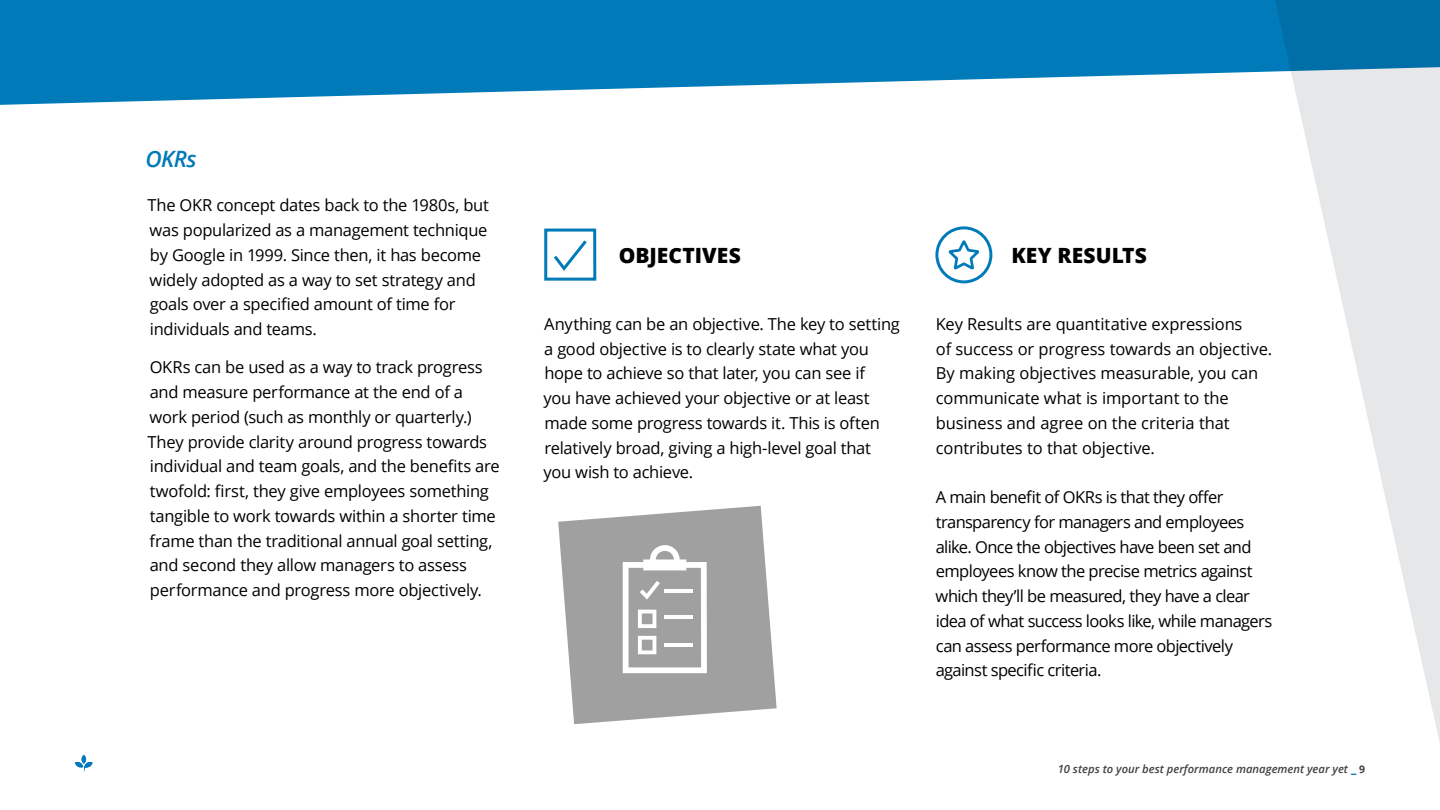
<style>
.page{position:relative;width:1440px;height:810px;background:#fff}
.page>*{position:absolute;margin:0;border:0;box-sizing:border-box;transform-origin:0 0}
.t1{font:italic 600 22.5px "Open Sans";color:#007ab8}
.t2{font:800 21px "Open Sans";letter-spacing:.005em;color:#000}
.t3{font:16.5px/24.8px "Open Sans";letter-spacing:-.02em;color:#000}
.t4{font:italic 600 11.25px "Open Sans";color:#414042}
.s1{font-weight:800;font-style:normal;font-size:10.5px;color:#007ab8}
.s2{font-weight:700;font-style:normal;font-size:10.5px}
</style>
<div class="page">
<svg style="left:558px;top:506px;width:219px;height:218px;fill:#a0a0a0"></svg>
<svg style="left:75px;top:755px;width:18px;height:16px"></svg>
<div style="left:935px;top:226px;width:57px;height:57px;border:3px solid #007ab8;border-radius:50%"></div>
<svg style="left:949px;top:240px;width:30px;height:30px"></svg>
<svg style="left:544px;top:228px;width:53px;height:53px"></svg>
<svg style="left:0;top:0;width:1272px;height:105px;fill:#007ab8"></svg>
<svg style="left:1272px;top:0;width:168px;height:742px"></svg>
<svg style="left:623px;top:545px;width:84px;height:128px"></svg>
<h1 class="t1" style="left:145px;top:144px;width:53px">OKRs</h1>
<p class="t3" style="left:147px;top:193px;width:343px">The OKR concept dates back to the 1980s, but was popularized as a management technique by Google in 1999. Since then, it has become widely adopted as a way to set strategy and goals over a specified amount of time for individuals and teams.</p>
<p class="t3" style="left:147px;top:355px;width:354px">OKRs can be used as a way to track progress and measure performance at the end of a work period (such as monthly or quarterly.)<br>They provide clarity around progress towards individual and team goals, and the benefits are twofold: first, they give employees something tangible to work towards within a shorter time frame than the traditional annual goal setting, and second they allow managers to assess performance and progress more objectively.</p>
<p class="t2" style="left:619px;top:239px;width:124px">OBJECTIVES</p>
<p class="t2" style="left:1011px;top:239px;width:137px">KEY RESULTS</p>
<p class="t3" style="left:544px;top:311px;width:358px">Anything can be an objective. The key to setting a good objective is to clearly state what you hope to achieve so that later, you can see if<br>you have achieved your objective or at least made some progress towards it. This is often relatively broad, giving a high-level goal that you wish to achieve.</p>
<p class="t3" style="left:936px;top:311px;width:338px">Key Results are quantitative expressions<br>of success or progress towards an objective.<br>By making objectives measurable, you can communicate what is important to the business and agree on the criteria that contributes to that objective.</p>
<p class="t3" style="left:936px;top:484px;width:338px">A main benefit of OKRs is that they offer transparency for managers and employees alike. Once the objectives have been set and employees know the precise metrics against which they’ll be measured, they have a clear idea of what success looks like, while managers can assess performance more objectively against specific criteria.</p>
<p class="t4" style="left:1058px;top:761px;width:309px">10 steps to your best performance management year yet <span class="s1">_</span> <span class="s2">9</span></p>
</div>
